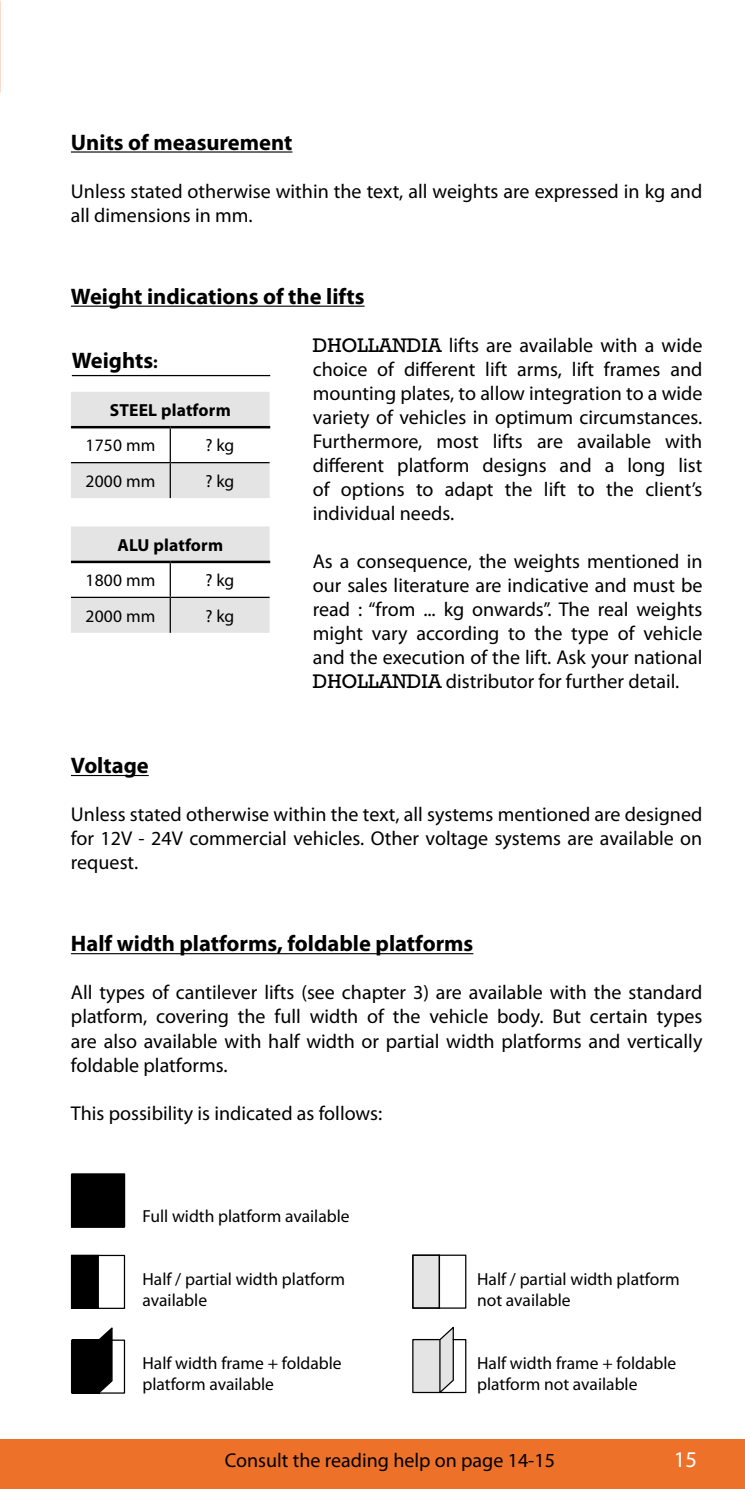
<style>
.page{position:relative;width:745px;height:1489px;background:#fff}
.page>*{position:absolute;margin:0;border:0;box-sizing:border-box;transform-origin:0 0}
.t1{font:700 22.5px "Myriad Pro";color:#000}
.t2{font:22.5px "Myriad Pro";color:#fff}
.t3{font:20px/24px "Myriad Pro";color:#000;text-align:justify}
.t4{font:17.5px/21px "Myriad Pro";color:#000}
.t5{font:700 17.5px "Myriad Pro";letter-spacing:.01em;color:#000}
.s1{font-family:"Rockwell Std"}
.s2{font-size:17.5px}
</style>
<div class="page">
<div style="left:0;top:1439px;width:744px;height:49px;background:#ee712a"></div>
<hr style="left:71px;top:151px;width:221px;height:1px;background:#000">
<hr style="left:71px;top:305px;width:293px;height:2px;background:#000">
<hr style="left:71px;top:775px;width:78px;height:1px;background:#000">
<hr style="left:71px;top:953px;width:402px;height:1px;background:#000">
<hr style="left:72px;top:375px;width:198px;height:1px;background:#000">
<svg style="left:71px;top:392px;width:198px;height:106px"></svg>
<hr style="left:169px;top:428px;width:2px;height:34px;background:#000">
<hr style="left:169px;top:463px;width:2px;height:35px;background:#000">
<hr style="left:71px;top:426px;width:99px;height:2px;background:#000">
<hr style="left:170px;top:426px;width:100px;height:2px;background:#000">
<hr style="left:71px;top:462px;width:99px;height:1px;background:#000">
<hr style="left:170px;top:462px;width:99px;height:1px;background:#000">
<svg style="left:71px;top:526px;width:198px;height:106px"></svg>
<hr style="left:169px;top:563px;width:2px;height:33px;background:#000">
<hr style="left:169px;top:598px;width:2px;height:34px;background:#000">
<hr style="left:71px;top:560px;width:99px;height:3px;background:#000">
<hr style="left:170px;top:560px;width:100px;height:3px;background:#000">
<hr style="left:71px;top:596px;width:99px;height:2px;background:#000">
<hr style="left:170px;top:596px;width:99px;height:2px;background:#000">
<svg style="left:70px;top:1173px;width:56px;height:55px"></svg>
<div style="left:71px;top:1174px;width:53px;height:52px;background:#000"></div>
<div style="left:71px;top:1173px;width:54px;height:54px;border:1px solid #000"></div>
<svg style="left:412px;top:1254px;width:54px;height:55px"></svg>
<svg style="left:70px;top:1254px;width:56px;height:55px"></svg>
<div style="left:412px;top:1338px;width:28px;height:53px;background:#e4e4e4"></div>
<div style="left:412px;top:1338px;width:54px;height:54px;border:1px solid #000"></div>
<svg style="left:438px;top:1327px;width:16px;height:67px"></svg>
<div style="left:72px;top:1339px;width:27px;height:54px;background:#000"></div>
<div style="left:71px;top:1339px;width:54px;height:54px;border:1px solid #000"></div>
<svg style="left:97px;top:1327px;width:16px;height:67px"></svg>
<p class="t1" style="left:71px;top:127px;width:223px">Units of measurement</p>
<p class="t3" style="left:71px;top:179px;width:632px">Unless stated otherwise within the text, all weights are expressed in kg and all dimensions in mm.</p>
<p class="t1" style="left:71px;top:282px;width:295px">Weight indications of the lifts</p>
<p class="t3" style="left:312px;top:333px;width:391px"><span class="s1">DHOLLANDIA</span> lifts are available with a wide choice of different lift arms, lift frames and mounting plates, to allow integration to a wide variety of vehicles in optimum circumstances.<br>Furthermore, most lifts are available with different platform designs and a long list of options to adapt the lift to the client’s individual needs.</p>
<p class="t3" style="left:312px;top:549px;width:391px">As a consequence, the weights mentioned in our sales literature are indicative and must be read : “from ... kg onwards”. The real weights might vary according to the type of vehicle and the execution of the lift. Ask your national <span class="s1">DHOLLANDIA</span> distributor for further detail.</p>
<p class="t1" style="left:72px;top:345px;width:87px">Weights<span class="s2">:</span></p>
<p class="t5" style="left:110px;top:399px;width:122px">STEEL platform</p>
<p class="t4" style="left:86px;top:435px;width:71px">1750 mm</p>
<p class="t4" style="left:205px;top:435px;width:30px">? kg</p>
<p class="t4" style="left:86px;top:470px;width:71px">2000 mm</p>
<p class="t4" style="left:205px;top:470px;width:30px">? kg</p>
<p class="t5" style="left:117px;top:533px;width:107px">ALU platform</p>
<p class="t4" style="left:86px;top:569px;width:71px">1800 mm</p>
<p class="t4" style="left:205px;top:569px;width:30px">? kg</p>
<p class="t4" style="left:86px;top:605px;width:71px">2000 mm</p>
<p class="t4" style="left:205px;top:605px;width:30px">? kg</p>
<p class="t1" style="left:71px;top:751px;width:79px">Voltage</p>
<p class="t3" style="left:71px;top:802px;width:632px">Unless stated otherwise within the text, all systems mentioned are designed for 12V - 24V commercial vehicles. Other voltage systems are available on request.</p>
<p class="t1" style="left:71px;top:929px;width:403px">Half width platforms, foldable platforms</p>
<p class="t3" style="left:71px;top:980px;width:632px">All types of cantilever lifts (see chapter 3) are available with the standard platform, covering the full width of the vehicle body. But certain types are also available with half width or partial width platforms and vertically foldable platforms.</p>
<p class="t3" style="left:71px;top:1100px;width:312px">This possibility is indicated as follows:</p>
<p class="t4" style="left:142px;top:1205px;width:209px">Full width platform available</p>
<p class="t4" style="left:142px;top:1268px;width:204px">Half / partial width platform available</p>
<p class="t4" style="left:142px;top:1352px;width:201px">Half width frame + foldable platform available</p>
<p class="t4" style="left:477px;top:1268px;width:204px">Half / partial width platform not available</p>
<p class="t4" style="left:477px;top:1352px;width:201px">Half width frame + foldable platform not available</p>
<p class="t3" style="left:224px;top:1447px;width:331px">Consult the reading help on page 14-15</p>
<p class="t2" style="left:673px;top:1445px;width:25px">15</p>
</div>
